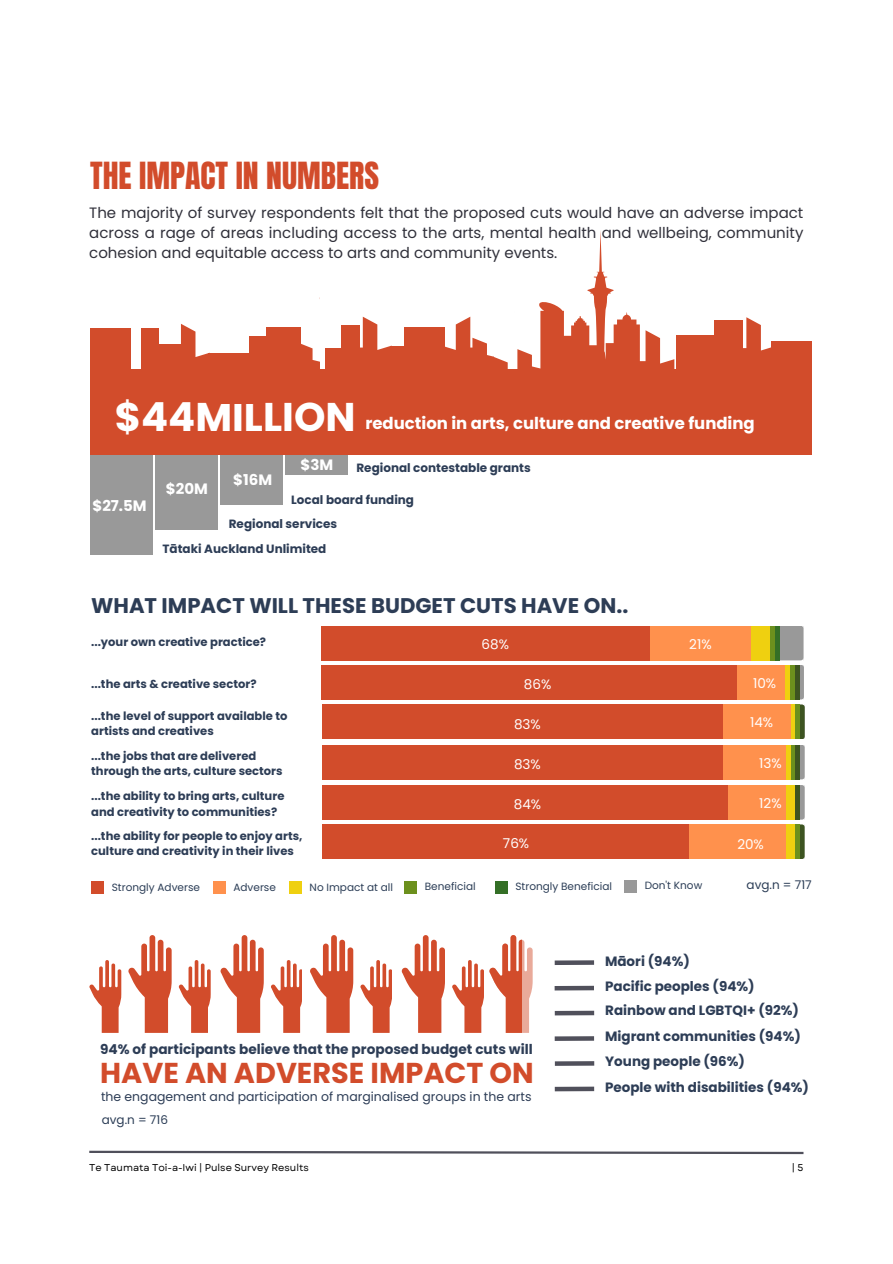
<style>
.page{position:relative;width:893px;height:1264px;background:#fff}
.page>*{position:absolute;margin:0;border:0;box-sizing:border-box;transform-origin:0 0}
.t1{font:700 40.05px "Poppins";color:#fff}
.t2{font:31.8px "Anton";color:#d24c2b}
.t3{font:700 28.8px "Poppins";color:#d24c2b}
.t4{font:700 21.15px "Poppins";color:#2d3d56}
.t5{font:700 16.5px "Poppins";color:#fff}
.t6{font:15px/20.2px "Poppins";color:#30303a;text-align:justify}
.t7{font:700 15px "Poppins";color:#fff}
.t8{font:700 13.65px "Poppins";color:#2d3d56}
.t9{font:700 13.5px/25.2px "Poppins";color:#2d3d56}
.t10{font:13.5px "Poppins";color:#fff}
.t11{font:12.45px "Poppins";color:#2d3d56}
.t12{font:700 12px/25.3px "Poppins";color:#2d3d56}
.t13{font:12px "Poppins";color:#2b3d56}
.t14{font:700 11.55px/15.5px "Poppins";color:#2d3d56}
.t15{font:10.5px "Poppins";color:#2b3d56}
.t16{font:9.9px "Garet";color:#000}
</style>
<div class="page">
<svg style="left:89px;top:1150px;width:715px;height:5px"></svg>
<svg style="left:322px;top:785px;width:482px;height:74px;background:#d86a43"></svg>
<div style="left:322px;top:824px;width:463px;height:35px;background:#ff914d"></div>
<div style="left:322px;top:824px;width:366px;height:35px;background:#d24c2b"></div>
<svg style="left:179px;top:960px;width:32px;height:72px"></svg>
<svg style="left:128px;top:935px;width:44px;height:97px"></svg>
<svg style="left:89px;top:960px;width:32px;height:72px"></svg>
<svg style="left:271px;top:960px;width:31px;height:72px"></svg>
<svg style="left:220px;top:935px;width:44px;height:97px"></svg>
<svg style="left:360px;top:960px;width:31px;height:72px"></svg>
<svg style="left:310px;top:935px;width:43px;height:97px"></svg>
<svg style="left:452px;top:960px;width:31px;height:72px"></svg>
<svg style="left:402px;top:935px;width:43px;height:97px"></svg>
<svg style="left:489px;top:935px;width:43px;height:97px"></svg>
<div style="left:554px;top:960px;width:40px;height:5px;background:#50505b"></div>
<div style="left:554px;top:985px;width:40px;height:5px;background:#50505b"></div>
<div style="left:554px;top:1010px;width:40px;height:5px;background:#50505b"></div>
<svg style="left:554px;top:1036px;width:40px;height:4px"></svg>
<svg style="left:555px;top:1061px;width:39px;height:4px"></svg>
<div style="left:554px;top:1086px;width:40px;height:5px;background:#50505b"></div>
<div style="left:91px;top:881px;width:13px;height:12px;background:#d24c2b"></div>
<div style="left:213px;top:881px;width:13px;height:12px;background:#ff914d"></div>
<div style="left:289px;top:881px;width:13px;height:12px;background:#efd010"></div>
<div style="left:404px;top:881px;width:13px;height:13px;background:#6c901d"></div>
<div style="left:495px;top:881px;width:13px;height:12px;background:#346f26"></div>
<div style="left:90px;top:454px;width:63px;height:100px;background:#999"></div>
<div style="left:155px;top:454px;width:63px;height:75px;background:#999"></div>
<div style="left:220px;top:454px;width:63px;height:50px;background:#999"></div>
<div style="left:285px;top:454px;width:63px;height:20px;background:#999"></div>
<div style="left:90px;top:369px;width:721px;height:85px;background:#d24c2b"></div>
<div style="left:150px;top:344px;width:34px;height:50px;background:#d24c2b"></div>
<div style="left:90px;top:328px;width:40px;height:50px;background:#d24c2b"></div>
<div style="left:325px;top:348px;width:18px;height:46px;background:#d24c2b"></div>
<div style="left:341px;top:325px;width:18px;height:46px;background:#d24c2b"></div>
<div style="left:141px;top:328px;width:18px;height:46px;background:#d24c2b"></div>
<svg style="left:181px;top:324px;width:138px;height:45px"></svg>
<svg style="left:743px;top:317px;width:69px;height:55px"></svg>
<svg style="left:359px;top:231px;width:355px;height:138px"></svg>
<div style="left:714px;top:320px;width:29px;height:50px;background:#d24c2b"></div>
<div style="left:209px;top:353px;width:47px;height:50px;background:#d24c2b"></div>
<svg style="left:321px;top:626px;width:483px;height:153px;background:#d96c49"></svg>
<div style="left:321px;top:625px;width:448px;height:35px;background:#efd010"></div>
<div style="left:321px;top:625px;width:429px;height:35px;background:#ff914d"></div>
<div style="left:321px;top:625px;width:328px;height:35px;background:#d24c2b"></div>
<div style="left:624px;top:880px;width:13px;height:12px;background:#999"></div>
<h2 class="t2" style="left:90px;top:152px;width:290px">THE IMPACT IN NUMBERS</h2>
<p class="t6" style="left:89px;top:202px;width:715px">The majority of survey respondents felt that the proposed cuts would have an adverse impact across a rage of areas including access to the arts, mental health and wellbeing, community cohesion and equitable access to arts and community events.</p>
<h1 class="t1" style="left:115px;top:389px;width:242px">$44MILLION</h1>
<h3 class="t5" style="left:365px;top:411px;width:391px">reduction in arts, culture and creative funding</h3>
<p class="t7" style="left:92px;top:495px;width:56px">$27.5M</p>
<p class="t7" style="left:166px;top:478px;width:43px">$20M</p>
<p class="t7" style="left:233px;top:469px;width:40px">$16M</p>
<p class="t7" style="left:300px;top:454px;width:34px">$3M</p>
<p class="t12" style="left:356px;top:455px;width:176px">Regional contestable grants</p>
<p class="t12" style="left:291px;top:486px;width:124px">Local board funding</p>
<p class="t12" style="left:162px;top:510px;width:176px;text-indent:66px">Regional services<br>Tātaki Auckland Unlimited</p>
<h3 class="t4" style="left:91px;top:590px;width:538px">WHAT IMPACT WILL THESE BUDGET CUTS HAVE ON..</h3>
<p class="t14" style="left:91px;top:634px;width:176px">...your own creative practice?</p>
<p class="t14" style="left:91px;top:676px;width:167px">...the arts &amp; creative sector?</p>
<p class="t10" style="left:524px;top:674px;width:29px">86%</p>
<p class="t10" style="left:753px;top:673px;width:25px">10%</p>
<p class="t10" style="left:481px;top:634px;width:29px">68%</p>
<p class="t10" style="left:689px;top:634px;width:24px">21%</p>
<p class="t14" style="left:91px;top:708px;width:198px">...the level of support available to artists and creatives</p>
<p class="t10" style="left:750px;top:713px;width:25px">14%</p>
<p class="t10" style="left:514px;top:754px;width:28px">83%</p>
<p class="t10" style="left:514px;top:714px;width:28px">83%</p>
<p class="t14" style="left:91px;top:748px;width:193px">...the jobs that are delivered through the arts, culture sectors</p>
<p class="t10" style="left:759px;top:753px;width:24px">13%</p>
<p class="t14" style="left:91px;top:788px;width:195px">...the ability to bring arts, culture and creativity to communities?</p>
<p class="t10" style="left:759px;top:793px;width:24px">12%</p>
<p class="t10" style="left:503px;top:834px;width:28px">76%</p>
<p class="t10" style="left:513px;top:794px;width:29px">84%</p>
<p class="t14" style="left:91px;top:828px;width:213px">...the ability for people to enjoy arts, culture and creativity in their lives</p>
<p class="t10" style="left:737px;top:834px;width:28px">20%</p>
<p class="t15" style="left:112px;top:879px;width:90px">Strongly Adverse</p>
<p class="t15" style="left:233px;top:879px;width:44px">Adverse</p>
<p class="t15" style="left:309px;top:879px;width:85px">No Impact at all</p>
<p class="t15" style="left:425px;top:879px;width:52px">Beneficial</p>
<p class="t15" style="left:515px;top:878px;width:98px">Strongly Beneficial</p>
<p class="t15" style="left:644px;top:877px;width:59px">Don't Know</p>
<p class="t13" style="left:746px;top:876px;width:67px">avg.n = 717</p>
<p class="t8" style="left:100px;top:1039px;width:434px">94% of participants believe that the proposed budget cuts will</p>
<p class="t11" style="left:101px;top:1088px;width:432px">the engagement and participation of marginalised groups in the arts</p>
<h3 class="t3" style="left:100px;top:1052px;width:435px">HAVE AN ADVERSE IMPACT ON</h3>
<p class="t13" style="left:102px;top:1111px;width:68px">avg.n = 716</p>
<p class="t9" style="left:605px;top:948px;width:205px">Māori (94%)<br>Pacific peoples (94%)<br>Rainbow and LGBTQI+ (92%)<br>Migrant communities (94%)<br>Young people (96%)<br>People with disabilities (94%)</p>
<p class="t16" style="left:89px;top:1160px;width:221px">Te Taumata Toi-a-Iwi | Pulse Survey Results</p>
<p class="t16" style="left:791px;top:1160px;width:13px">|5</p>
</div>
